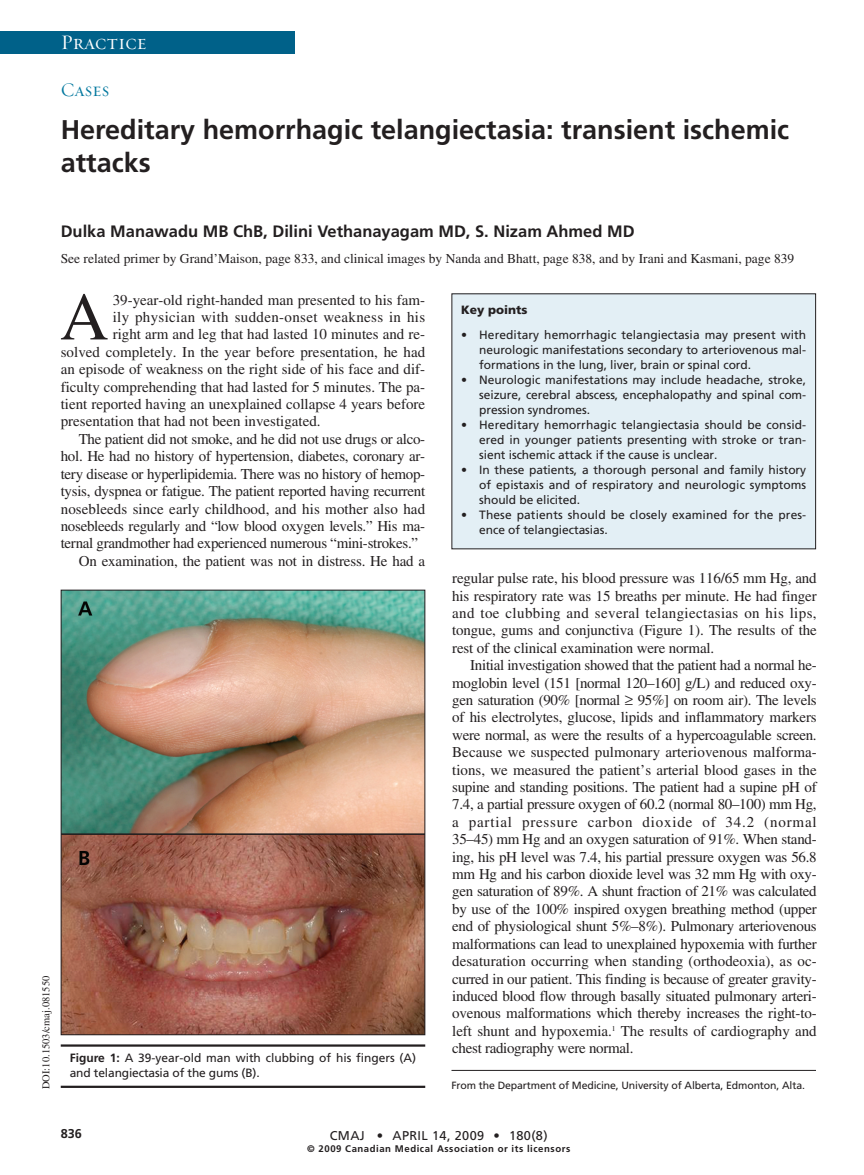
<style>
.page{position:relative;width:864px;height:1175px;background:#fff}
.page>*{position:absolute;margin:0;border:0;box-sizing:border-box;transform-origin:0 0}
.t1{font:67.5px "Times";color:#231f20}
.t2{font:700 27px/33px "Frutiger";color:#231f20}
.t3{font:21px "Requiem Display HTF Small Caps";letter-spacing:.005em;color:#fff}
.t4{font:19.5px "Requiem Display HTF Small Caps";color:#00779e}
.t5{font:700 16.5px "Frutiger";color:#231f20}
.t6{font:15px/17.4px "Times";letter-spacing:-.005em;color:#231f20;text-align:justify}
.t7{font:15px "Times";letter-spacing:.02em;color:#231f20}
.t8{font:13.5px "Times";color:#231f20}
.t9{font:12.75px "Frutiger";letter-spacing:.03em;color:#231f20}
.t10{font:700 12.75px "Frutiger";color:#231f20}
.t11{font:12px/15px "Frutiger";letter-spacing:-.005em;color:#231f20;text-align:justify}
.t12{font:900 12px "Frutiger";color:#231f20}
.t13{font:10.5px "Frutiger";letter-spacing:-.01em;color:#231f20}
.t14{font:10.5px "Times";color:#231f20}
.t15{font:700 9.6px "Frutiger";letter-spacing:.055em;color:#231f20}
.s1{font-weight:700}
</style>
<div class="page">
<div style="left:0;top:32px;width:295px;height:22px;background:#006189"></div>
<hr style="left:452px;top:1070px;width:364px;height:1px;background:#231f20">
<img style="left:63px;top:592px;width:360px;height:441px">
<hr style="left:61px;top:1044px;width:364px;height:2px;background:#231f20">
<hr style="left:61px;top:1085px;width:364px;height:2px;background:#231f20">
<div style="left:452px;top:294px;width:364px;height:255px;background:#e3eff5"></div>
<h3 class="t3" style="left:61px;top:30px;width:87px">Practice</h3>
<h3 class="t4" style="left:61px;top:78px;width:50px">Cases</h3>
<h2 class="t2" style="left:61px;top:115px;width:730px">Hereditary hemorrhagic telangiectasia: transient ischemic attacks</h2>
<p class="t5" style="left:61px;top:224px;width:575px">Dulka Manawadu MB ChB, Dilini Vethanayagam MD, S. Nizam Ahmed MD</p>
<p class="t8" style="left:61px;top:254px;width:735px">See related primer by Grand’Maison, page 833, and clinical images by Nanda and Bhatt, page 838, and by Irani and Kasmani, page 839</p>
<h1 class="t1" style="left:60px;top:292px;width:50px">A</h1>
<p class="t6" style="left:113px;top:292px;width:314px">39-year-old right-handed man presented to his fam-</p>
<p class="t7" style="left:113px;top:311px;width:314px">ily physician with sudden-onset weakness in his</p>
<p class="t6" style="left:113px;top:327px;width:314px">right arm and leg that had lasted 10 minutes and re-</p>
<p class="t6" style="left:61px;top:344px;width:366px">solved completely. In the year before presentation, he had</p>
<p class="t6" style="left:61px;top:362px;width:366px">an episode of weakness on the right side of his face and dif-</p>
<p class="t6" style="left:61px;top:379px;width:366px">ficulty comprehending that had lasted for 5 minutes. The pa-</p>
<p class="t6" style="left:61px;top:397px;width:366px">tient reported having an unexplained collapse 4 years before</p>
<p class="t6" style="left:61px;top:414px;width:261px">presentation that had not been investigated.</p>
<p class="t6" style="left:79px;top:431px;width:348px">The patient did not smoke, and he did not use drugs or alco-</p>
<p class="t6" style="left:61px;top:449px;width:366px">hol. He had no history of hypertension, diabetes, coronary ar-</p>
<p class="t6" style="left:61px;top:466px;width:366px">tery disease or hyperlipidemia. There was no history of hemop-</p>
<p class="t6" style="left:61px;top:484px;width:366px">tysis, dyspnea or fatigue. The patient reported having recurrent</p>
<p class="t6" style="left:61px;top:501px;width:366px">nosebleeds since early childhood, and his mother also had</p>
<p class="t6" style="left:61px;top:518px;width:366px">nosebleeds regularly and “low blood oxygen levels.” His ma-</p>
<p class="t6" style="left:61px;top:536px;width:359px">ternal grandmother had experienced numerous “mini-strokes.”</p>
<p class="t6" style="left:79px;top:553px;width:348px">On examination, the patient was not in distress. He had a</p>
<p class="t14" style="left:42px;top:1089px;width:115px;rotate:-90deg">DOI:10.1503/cmaj.081550</p>
<p class="t11" style="left:70px;top:1050px;width:348px"><span class="s1">Figure 1:</span> A 39-year-old man with clubbing of his fingers (A) and telangiectasia of the gums (B).</p>
<p class="t12" style="left:461px;top:305px;width:68px">Key points</p>
<p class="t11" style="left:479px;top:328px;width:328px;text-indent:-18px">• Hereditary hemorrhagic telangiectasia may present with neurologic manifestations secondary to arteriovenous mal&shy;formations in the lung, liver, brain or spinal cord.</p>
<p class="t11" style="left:479px;top:373px;width:329px;text-indent:-18px">• Neurologic manifestations may include headache, stroke, seizure, cerebral abscess, encephalopathy and spinal com&shy;pression syndromes.</p>
<p class="t11" style="left:479px;top:418px;width:328px;text-indent:-18px">• Hereditary hemorrhagic telangiectasia should be consid&shy;ered in younger patients presenting with stroke or tran&shy;sient ischemic attack if the cause is unclear.</p>
<p class="t11" style="left:479px;top:463px;width:329px;text-indent:-18px">• In these patients, a thorough personal and family history of epistaxis and of respiratory and neurologic symptoms should be elicited.</p>
<p class="t11" style="left:479px;top:508px;width:329px;text-indent:-18px">• These patients should be closely examined for the pres&shy;ence of telangiectasias.</p>
<p class="t6" style="left:452px;top:571px;width:366px">regular pulse rate, his blood pressure was 116/65 mm Hg, and his respiratory rate was 15 breaths per minute. He had finger and toe clubbing and several telangiectasias on his lips, tongue, gums and conjunctiva (Figure 1). The results of the rest of the clinical examination were normal.</p>
<p class="t6" style="left:452px;top:658px;width:366px;text-indent:18px">Initial investigation showed that the patient had a normal he&shy;moglobin level (151 [normal 120–160] g/L) and reduced oxy&shy;gen saturation (90% [normal ≥ 95%] on room air). The levels of his electrolytes, glucose, lipids and inflammatory markers were normal, as were the results of a hypercoagulable screen.<br>Because we suspected pulmonary arteriovenous malforma&shy;tions, we measured the patient’s arterial blood gases in the supine and standing positions. The patient had a supine pH of 7.4, a partial pressure oxygen of 60.2 (normal 80–100) mm Hg, a partial pressure carbon dioxide of 34.2 (normal 35–45) mm Hg and an oxygen saturation of 91%. When stand&shy;ing, his pH level was 7.4, his partial pressure oxygen was 56.8 mm Hg and his carbon dioxide level was 32 mm Hg with oxy&shy;gen saturation of 89%. A shunt fraction of 21% was calculated by use of the 100% inspired oxygen breathing method (upper end of physiological shunt 5%–8%). Pulmonary arteriovenous malformations can lead to unexplained hypoxemia with further desaturation occurring when standing (orthodeoxia), as oc&shy;curred in our patient. This finding is because of greater gravity&shy;induced blood flow through basally situated pulmonary arteri&shy;ovenous malformations which thereby increases the right-to&shy;left shunt and hypoxemia.<sup>1</sup> The results of cardiography and chest radiography were normal.</p>
<p class="t13" style="left:452px;top:1080px;width:355px">From the Department of Medicine, University of Alberta, Edmonton, Alta.</p>
<p class="t10" style="left:61px;top:1128px;width:23px">836</p>
<p class="t9" style="left:330px;top:1130px;width:219px">CMAJ • APRIL 14, 2009 • 180(8)</p>
<p class="t15" style="left:307px;top:1145px;width:265px">© 2009 Canadian Medical Association or its licensors</p>
</div>
